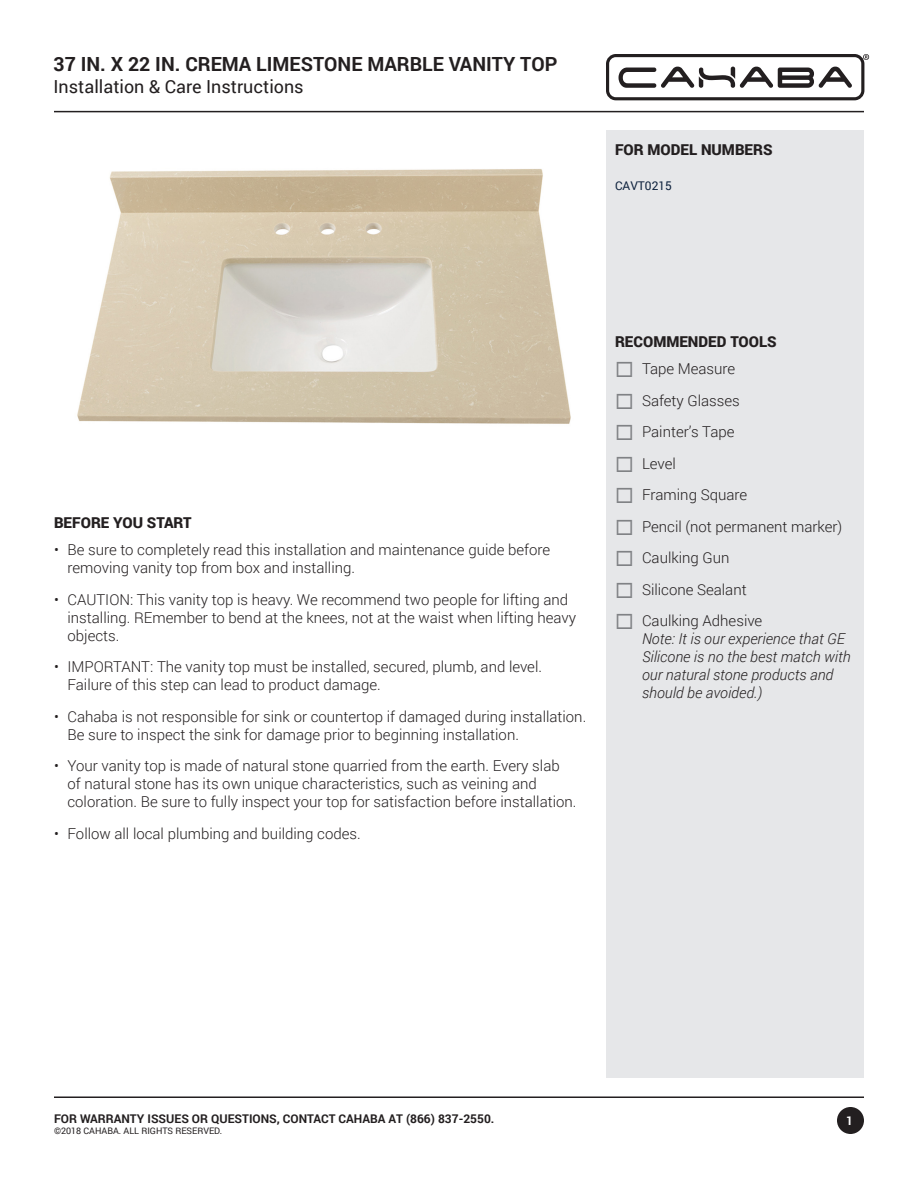
<style>
.page{position:relative;width:918px;height:1188px;background:#fff}
.page>*{position:absolute;margin:0;border:0;box-sizing:border-box;transform-origin:0 0}
.Document_Description{font:700 19.5px "Roboto";color:#231f20}
.Document_Description-2{font:18px "Roboto";color:#231f20}
.t1{font:300 15px/18px "Roboto";color:#231f20}
.t2{font:italic 300 15px/18px "Roboto";color:#231f20}
.Section_Header_-_Int{font:900 15px "Roboto";color:#231f20}
.Model_Number_Caption{font:700 12px "Roboto";color:#231f20}
.TABLE_COPY_-_Product{font:12px "Roboto";color:#0e223d}
.t3{font:700 12px "Roboto";color:#fff}
.Model_Number_Caption-2{font:9px "Roboto";color:#231f20}
.s1{font-style:normal}
</style>
<div class="page">
<div style="left:606px;top:130px;width:258px;height:948px;background:#e6e7e9"></div>
<svg style="left:606px;top:54px;width:263px;height:46px"></svg>
<hr style="left:54px;top:111px;width:810px;height:1px;background:#231f20">
<hr style="left:54px;top:1096px;width:810px;height:2px;background:#231f20">
<div style="left:837px;top:1107px;width:27px;height:27px;background:#231f20;border-radius:50%"></div>
<img style="left:77px;top:169px;width:494px;height:255px">
<p class="Document_Description" style="left:54px;top:51px;width:505px">37 IN. X 22 IN. CREMA LIMESTONE MARBLE VANITY TOP</p>
<p class="Document_Description-2" style="left:54px;top:73px;width:252px">Installation &amp; Care Instructions</p>
<p class="Section_Header_-_Int" style="left:615px;top:139px;width:159px">FOR MODEL NUMBERS</p>
<p class="TABLE_COPY_-_Product" style="left:615px;top:177px;width:58px">CAVT0215</p>
<p class="Section_Header_-_Int" style="left:54px;top:512px;width:139px">BEFORE YOU START</p>
<p class="t1" style="left:68px;top:540px;width:484px;text-indent:-14px">• Be sure to completely read this installation and maintenance guide before removing vanity top from box and installing.</p>
<p class="t1" style="left:68px;top:590px;width:510px;text-indent:-14px">• CAUTION: This vanity top is heavy. We recommend two people for lifting and installing. REmember to bend at the knees, not at the waist when lifting heavy objects.</p>
<p class="t1" style="left:68px;top:657px;width:476px;text-indent:-14px">• IMPORTANT: The vanity top must be installed, secured, plumb, and level.<br>Failure of this step can lead to product damage.</p>
<p class="t1" style="left:68px;top:707px;width:520px;text-indent:-14px">• Cahaba is not responsible for sink or countertop if damaged during installation.<br>Be sure to inspect the sink for damage prior to beginning installation.</p>
<p class="t1" style="left:68px;top:756px;width:510px;text-indent:-14px">• Your vanity top is made of natural stone quarried from the earth. Every slab of natural stone has its own unique characteristics, such as veining and coloration. Be sure to fully inspect your top for satisfaction before installation.</p>
<p class="t1" style="left:54px;top:824px;width:308px">• Follow all local plumbing and building codes.</p>
<p class="Section_Header_-_Int" style="left:615px;top:331px;width:163px">RECOMMENDED TOOLS</p>
<p class="t1" style="left:642px;top:359px;width:95px">Tape Measure</p>
<p class="t1" style="left:642px;top:391px;width:99px">Safety Glasses</p>
<p class="t1" style="left:642px;top:422px;width:94px">Painter’s Tape</p>
<p class="t1" style="left:642px;top:454px;width:35px">Level</p>
<p class="t1" style="left:642px;top:485px;width:107px">Framing Square</p>
<p class="t1" style="left:642px;top:517px;width:202px">Pencil (not permanent marker)</p>
<p class="t1" style="left:642px;top:548px;width:89px">Caulking Gun</p>
<p class="t1" style="left:642px;top:580px;width:106px">Silicone Sealant</p>
<p class="t2" style="left:642px;top:611px;width:210px"><span class="s1">Caulking Adhesive<br></span>Note: It is our experience that GE<br>Silicone is no the best match with our natural stone products and should be avoided.)</p>
<p class="Model_Number_Caption" style="left:54px;top:1110px;width:442px">FOR WARRANTY ISSUES OR QUESTIONS, CONTACT CAHABA AT (866) 837-2550.</p>
<p class="Model_Number_Caption-2" style="left:54px;top:1124px;width:170px">©2018 CAHABA. ALL RIGHTS RESERVED.</p>
<p class="t3" style="left:846px;top:1113px;width:8px">1</p>
</div>
